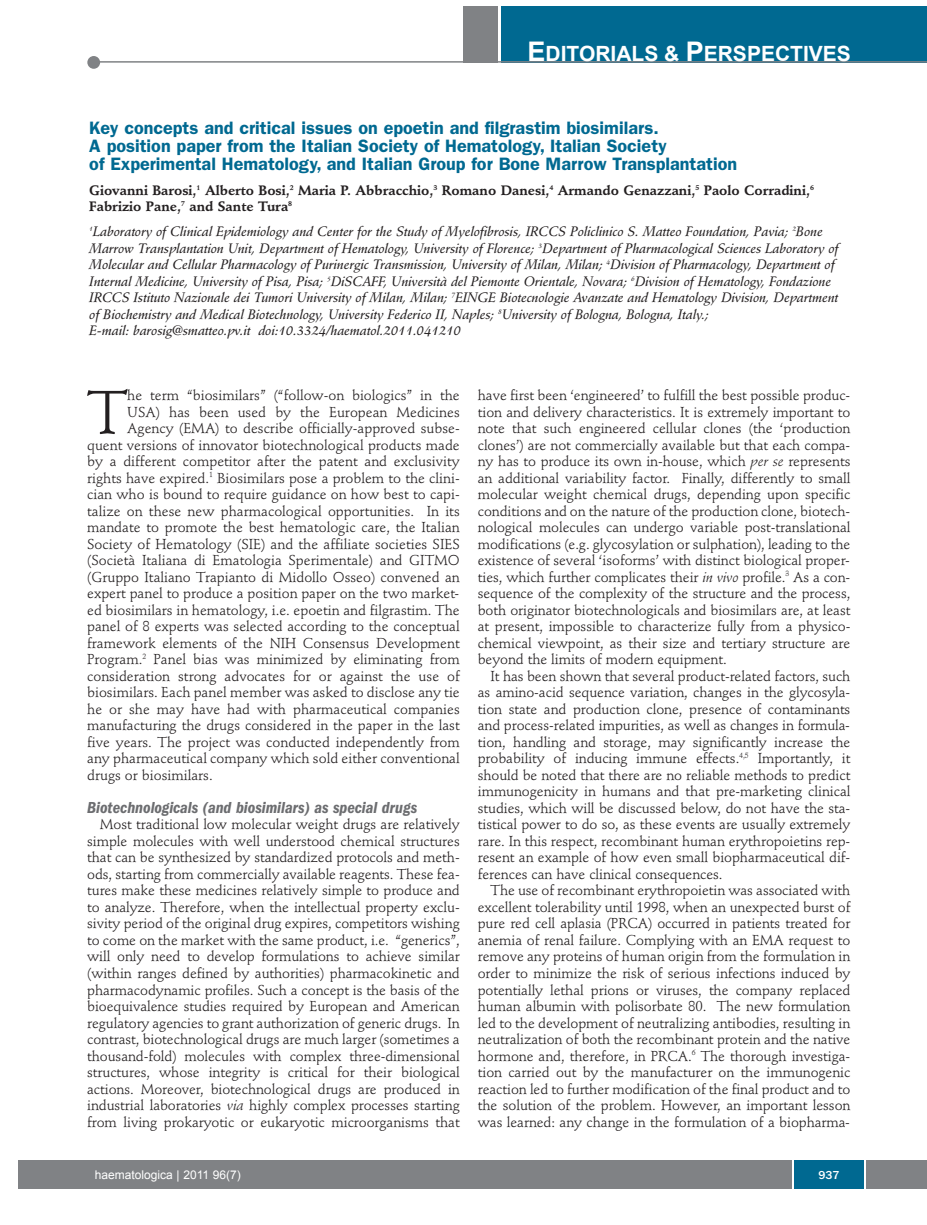
<style>
.page{position:relative;width:927px;height:1225px;background:#fff}
.page>*{position:absolute;margin:0;border:0;box-sizing:border-box;transform-origin:0 0}
.t1{font:60.45px "Stempel Schneidler";color:#231f20}
.t2{font:700 21px "Arial";color:#fff}
.t3{font:600 18px/18px "Franklin Gothic";color:#006991}
.t4{font:italic 600 condensed 16.5px "Franklin Gothic";color:#6c6d70}
.t5{font:14.25px/16.5px "Stempel Schneidler";color:#231f20;text-align:justify}
.t6{font:italic 13.5px/16.5px "Stempel Schneidler Med";letter-spacing:-.005em;color:#231f20}
.t7{font:700 13.5px/16.5px "Stempel Schneidler";color:#231f20}
.t8{font:12px "Arial";color:#fff}
.t9{font:500 12px "Franklin Gothic";color:#fff}
.s1{font-size:27px}
.s2{font-style:italic}
</style>
<div class="page">
<div style="left:18px;top:1160px;width:909px;height:28px;background:#808285"></div>
<div style="left:501px;top:6px;width:426px;height:56px;background:#006991"></div>
<div style="left:463px;top:6px;width:34px;height:56px;background:#808285"></div>
<div style="left:87px;top:56px;width:13px;height:13px;background:#808285;border-radius:50%"></div>
<hr style="left:95px;top:61px;width:832px;height:2px;background:#808285">
<div style="left:794px;top:1160px;width:70px;height:28px;background:#006991"></div>
<hr style="left:792px;top:1160px;width:2px;height:28px;background:#fff">
<hr style="left:864px;top:1160px;width:2px;height:28px;background:#fff">
<h2 class="t2" style="left:528px;top:42px;width:325px"><span class="s1">E</span>DITORIALS &amp; <span class="s1">P</span>ERSPECTIVES</h2>
<p class="t3" style="left:89px;top:120px;width:649px">Key concepts and critical issues on epoetin and filgrastim biosimilars.<br>A position paper from the Italian Society of Hematology, Italian Society<br>of Experimental Hematology, and Italian Group for Bone Marrow Transplantation</p>
<p class="t7" style="left:89px;top:183px;width:726px">Giovanni Barosi,<sup>1</sup> Alberto Bosi,<sup>2</sup> Maria P. Abbracchio,<sup>3</sup> Romano Danesi,<sup>4</sup> Armando Genazzani,<sup>5</sup> Paolo Corradini,<sup>6<br></sup>Fabrizio Pane,<sup>7</sup> and Sante Tura<sup>8</sup></p>
<p class="t6" style="left:89px;top:225px;width:751px"><sup>1</sup>Laboratory of Clinical Epidemiology and Center for the Study of Myelofibrosis, IRCCS Policlinico S. Matteo Foundation, Pavia; <sup>2</sup>Bone Marrow Transplantation Unit, Department of Hematology, University of Florence; <sup>3</sup>Department of Pharmacological Sciences Laboratory of Molecular and Cellular Pharmacology of Purinergic Transmission, University of Milan, Milan; <sup>4</sup>Division of Pharmacology, Department of Internal Medicine, University of Pisa, Pisa; <sup>5</sup>DiSCAFF, Università del Piemonte Orientale, Novara; <sup>6</sup>Division of Hematology, Fondazione IRCCS Istituto Nazionale dei Tumori University of Milan, Milan; <sup>7</sup>EINGE Biotecnologie Avanzate and Hematology Division, Department of Biochemistry and Medical Biotechnology, University Federico II, Naples; <sup>8</sup>University of Bologna, Bologna, Italy.;<br>E-mail: barosig@smatteo.pv.it doi:10.3324/haematol.2011.041210</p>
<h1 class="t1" style="left:87px;top:387px;width:42px">T</h1>
<p class="t5" style="left:127px;top:388px;width:334px">he term “biosimilars” (“follow-on biologics” in the</p>
<p class="t5" style="left:127px;top:405px;width:334px">USA) has been used by the European Medicines</p>
<p class="t5" style="left:127px;top:421px;width:334px">Agency (EMA) to describe officially-approved subse-</p>
<p class="t5" style="left:87px;top:438px;width:374px">quent versions of innovator biotechnological products made</p>
<p class="t5" style="left:87px;top:454px;width:374px">by a different competitor after the patent and exclusivity</p>
<p class="t5" style="left:87px;top:471px;width:374px">rights have expired.<sup>1</sup> Biosimilars pose a problem to the clini-</p>
<p class="t5" style="left:87px;top:487px;width:374px">cian who is bound to require guidance on how best to capi-</p>
<p class="t5" style="left:87px;top:504px;width:374px">talize on these new pharmacological opportunities. In its</p>
<p class="t5" style="left:87px;top:520px;width:374px">mandate to promote the best hematologic care, the Italian</p>
<p class="t5" style="left:87px;top:537px;width:374px">Society of Hematology (SIE) and the affiliate societies SIES</p>
<p class="t5" style="left:87px;top:553px;width:374px">(Società Italiana di Ematologia Sperimentale) and GITMO</p>
<p class="t5" style="left:87px;top:570px;width:374px">(Gruppo Italiano Trapianto di Midollo Osseo) convened an</p>
<p class="t5" style="left:87px;top:586px;width:374px">expert panel to produce a position paper on the two market-</p>
<p class="t5" style="left:87px;top:603px;width:374px">ed biosimilars in hematology, i.e. epoetin and filgrastim. The</p>
<p class="t5" style="left:87px;top:619px;width:374px">panel of 8 experts was selected according to the conceptual</p>
<p class="t5" style="left:87px;top:636px;width:374px">framework elements of the NIH Consensus Development</p>
<p class="t5" style="left:87px;top:652px;width:374px">Program.<sup>2</sup> Panel bias was minimized by eliminating from</p>
<p class="t5" style="left:87px;top:669px;width:374px">consideration strong advocates for or against the use of</p>
<p class="t5" style="left:87px;top:685px;width:374px">biosimilars. Each panel member was asked to disclose any tie</p>
<p class="t5" style="left:87px;top:702px;width:374px">he or she may have had with pharmaceutical companies</p>
<p class="t5" style="left:87px;top:718px;width:374px">manufacturing the drugs considered in the paper in the last</p>
<p class="t5" style="left:87px;top:735px;width:374px">five years. The project was conducted independently from</p>
<p class="t5" style="left:87px;top:751px;width:374px">any pharmaceutical company which sold either conventional</p>
<p class="t5" style="left:87px;top:768px;width:127px">drugs or biosimilars.</p>
<p class="t4" style="left:87px;top:801px;width:331px">Biotechnologicals (and biosimilars) as special drugs</p>
<p class="t5" style="left:87px;top:817px;width:374px;text-indent:13px">Most traditional low molecular weight drugs are relatively simple molecules with well understood chemical structures that can be synthesized by standardized protocols and meth&shy;ods, starting from commercially available reagents. These fea&shy;tures make these medicines relatively simple to produce and to analyze. Therefore, when the intellectual property exclu&shy;sivity period of the original drug expires, competitors wishing to come on the market with the same product, i.e. “generics”, will only need to develop formulations to achieve similar (within ranges defined by authorities) pharmacokinetic and pharmacodynamic profiles. Such a concept is the basis of the bioequivalence studies required by European and American regulatory agencies to grant authorization of generic drugs. In contrast, biotechnological drugs are much larger (sometimes a thousand-fold) molecules with complex three-dimensional structures, whose integrity is critical for their biological actions. Moreover, biotechnological drugs are produced in industrial laboratories <span class="s2">via</span> highly complex processes starting from living prokaryotic or eukaryotic microorganisms that</p>
<p class="t8" style="left:95px;top:1167px;width:147px">haematologica | 2011 96(7)</p>
<p class="t5" style="left:478px;top:388px;width:374px">have first been ‘engineered’ to fulfill the best possible produc&shy;tion and delivery characteristics. It is extremely important to note that such engineered cellular clones (the ‘production clones’) are not commercially available but that each compa&shy;ny has to produce its own in-house, which <span class="s2">per se</span> represents an additional variability factor. Finally, differently to small molecular weight chemical drugs, depending upon specific conditions and on the nature of the production clone, biotech&shy;nological molecules can undergo variable post-translational modifications (e.g. glycosylation or sulphation), leading to the existence of several ‘isoforms’ with distinct biological proper&shy;ties, which further complicates their <span class="s2">in vivo</span> profile.<sup>3</sup> As a con&shy;sequence of the complexity of the structure and the process, both originator biotechnologicals and biosimilars are, at least at present, impossible to characterize fully from a physico&shy;chemical viewpoint, as their size and tertiary structure are beyond the limits of modern equipment.</p>
<p class="t5" style="left:478px;top:669px;width:374px;text-indent:13px">It has been shown that several product-related factors, such as amino-acid sequence variation, changes in the glycosyla&shy;tion state and production clone, presence of contaminants and process-related impurities, as well as changes in formula&shy;tion, handling and storage, may significantly increase the probability of inducing immune effects.<sup>4,5</sup> Importantly, it should be noted that there are no reliable methods to predict immunogenicity in humans and that pre-marketing clinical studies, which will be discussed below, do not have the sta&shy;tistical power to do so, as these events are usually extremely rare. In this respect, recombinant human erythropoietins rep&shy;resent an example of how even small biopharmaceutical dif&shy;ferences can have clinical consequences.</p>
<p class="t5" style="left:478px;top:883px;width:374px;text-indent:13px">The use of recombinant erythropoietin was associated with excellent tolerability until 1998, when an unexpected burst of pure red cell aplasia (PRCA) occurred in patients treated for anemia of renal failure. Complying with an EMA request to remove any proteins of human origin from the formulation in order to minimize the risk of serious infections induced by potentially lethal prions or viruses, the company replaced human albumin with polisorbate 80. The new formulation led to the development of neutralizing antibodies, resulting in neutralization of both the recombinant protein and the native hormone and, therefore, in PRCA.<sup>6</sup> The thorough investiga&shy;tion carried out by the manufacturer on the immunogenic reaction led to further modification of the final product and to the solution of the problem. However, an important lesson was learned: any change in the formulation of a biopharma-</p>
<p class="t9" style="left:818px;top:1170px;width:23px">937</p>
</div>
